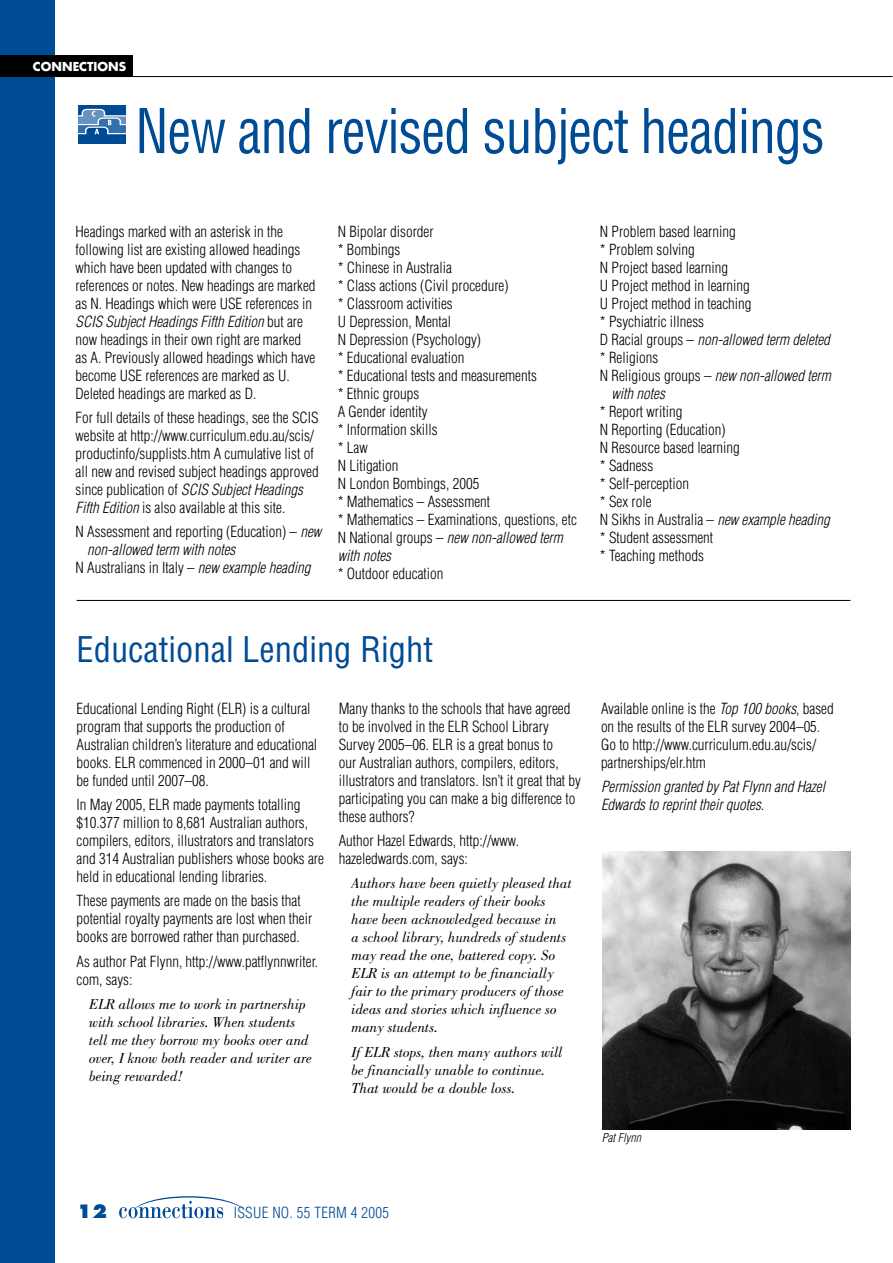
<style>
.page{position:relative;width:893px;height:1263px;background:#fff}
.page>*{position:absolute;margin:0;border:0;box-sizing:border-box;transform-origin:0 0}
.t1{font:condensed 60px "Helvetica";letter-spacing:-.02em;color:#004b95;scale:.9 1}
.t2{font:condensed 34.5px "Helvetica";color:#004b95}
.t3{font:800 18px "Futura";color:#004b95}
.t4{font:300 condensed 15px/18px "Helvetica";color:#000}
.t5{font:italic 15px/18px "Bodoni";color:#000}
.t6{font:italic 300 condensed 15px/18px "Helvetica";color:#000}
.t7{font:300 condensed 15px "Helvetica";letter-spacing:.02em;color:#004b95}
.t8{font:700 12px "Futura";color:#fff}
.t9{font:italic 300 condensed 12px "Helvetica";color:#000}
.s1{font-style:italic}
.s2{font-style:normal}
</style>
<div class="page">
<div style="left:0;top:0;width:55px;height:1263px;background:#004b95"></div>
<div style="left:0;top:55px;width:132px;height:22px;background:#000"></div>
<hr style="left:0;top:76px;width:893px;height:1px;background:#000">
<svg style="left:119px;top:1196px;width:127px;height:22px"></svg>
<div style="left:79px;top:106px;width:47px;height:37px;background:#004b95"></div>
<svg style="left:79px;top:108px;width:47px;height:27px"></svg>
<img style="left:602px;top:852px;width:248px;height:278px">
<hr style="left:77px;top:600px;width:773px;height:1px;background:#000">
<p class="t8" style="left:33px;top:58px;width:95px">CONNECTIONS</p>
<h1 class="t1" style="left:135px;top:94px;width:767px">New and revised subject headings</h1>
<p class="t4" style="left:76px;top:222px;width:241px">Headings marked with an asterisk in the following list are existing allowed headings which have been updated with changes to references or notes. New headings are marked as N. Headings which were USE references in <span class="s1">SCIS Subject Headings Fifth Edition</span> but are now headings in their own right are marked as A. Previously allowed headings which have become USE references are marked as U.<br>Deleted headings are marked as D.</p>
<p class="t4" style="left:76px;top:408px;width:245px">For full details of these headings, see the SCIS website at http://www.curriculum.edu.au/scis/ productinfo/supplists.htm A cumulative list of all new and revised subject headings approved since publication of <span class="s1">SCIS Subject Headings Fifth Edition</span> is also available at this site.</p>
<p class="t4" style="left:76px;top:523px;width:247px">N Assessment and reporting (Education) – <span class="s1">new</span></p>
<p class="t6" style="left:87px;top:541px;width:150px">non-allowed term with notes</p>
<p class="t4" style="left:76px;top:559px;width:236px">N Australians in Italy – <span class="s1">new example heading</span></p>
<p class="t4" style="left:338px;top:222px;width:241px">N Bipolar disorder<br>* Bombings<br>* Chinese in Australia<br>* Class actions (Civil procedure)<br>* Classroom activities<br>U Depression, Mental<br>N Depression (Psychology)<br>* Educational evaluation<br>* Educational tests and measurements<br>* Ethnic groups<br>A Gender identity<br>* Information skills<br>* Law<br>N Litigation<br>N London Bombings, 2005<br>* Mathematics – Assessment<br>* Mathematics – Examinations, questions, etc<br>N National groups – <span class="s1">new non-allowed term with notes</span></p>
<p class="t4" style="left:338px;top:564px;width:107px">* Outdoor education</p>
<p class="t4" style="left:600px;top:222px;width:137px">N Problem based learning</p>
<p class="t4" style="left:600px;top:240px;width:96px">* Problem solving</p>
<p class="t4" style="left:600px;top:258px;width:130px">N Project based learning</p>
<p class="t4" style="left:600px;top:276px;width:151px">U Project method in learning</p>
<p class="t4" style="left:600px;top:294px;width:153px">U Project method in teaching</p>
<p class="t4" style="left:600px;top:312px;width:106px">* Psychiatric illness</p>
<p class="t6" style="left:600px;top:330px;width:231px"><span class="s2">D Racial groups –</span> non-allowed term deleted</p>
<p class="t4" style="left:600px;top:348px;width:60px">* Religions</p>
<p class="t6" style="left:600px;top:366px;width:232px"><span class="s2">N Religious groups –</span> new non-allowed term</p>
<p class="t6" style="left:612px;top:384px;width:55px">with notes</p>
<p class="t4" style="left:600px;top:402px;width:231px">* Report writing<br>N Reporting (Education)<br>N Resource based learning<br>* Sadness<br>* Self-perception<br>* Sex role<br>N Sikhs in Australia – <span class="s1">new example heading </span>* Student assessment<br>* Teaching methods</p>
<h2 class="t2" style="left:77px;top:628px;width:358px">Educational Lending Right</h2>
<p class="t4" style="left:77px;top:699px;width:242px">Educational Lending Right (ELR) is a cultural program that supports the production of Australian children’s literature and educational books. ELR commenced in 2000–01 and will be funded until 2007–08.</p>
<p class="t4" style="left:77px;top:795px;width:249px">In May 2005, ELR made payments totalling $10.377 million to 8,681 Australian authors, compilers, editors, illustrators and translators and 314 Australian publishers whose books are held in educational lending libraries.</p>
<p class="t4" style="left:77px;top:892px;width:237px">These payments are made on the basis that potential royalty payments are lost when their books are borrowed rather than purchased.</p>
<p class="t4" style="left:77px;top:952px;width:243px">As author Pat Flynn, http://www.patflynnwriter. com, says:</p>
<p class="t5" style="left:89px;top:995px;width:224px">ELR allows me to work in partnership with school libraries. When students tell me they borrow my books over and over, I know both reader and writer are being rewarded!</p>
<p class="t4" style="left:339px;top:699px;width:244px">Many thanks to the schools that have agreed to be involved in the ELR School Library Survey 2005–06. ELR is a great bonus to<br>our Australian authors, compilers, editors, illustrators and translators. Isn’t it great that by participating you can make a big difference to these authors?</p>
<p class="t4" style="left:339px;top:831px;width:182px">Author Hazel Edwards, http://www. hazeledwards.com, says:</p>
<p class="t5" style="left:351px;top:874px;width:222px">Authors have been quietly pleased that the multiple readers of their books have been acknowledged because in<br>a school library, hundreds of students may read the one, battered copy. So ELR is an attempt to be financially fair to the primary producers of those ideas and stories which influence so many students.</p>
<p class="t5" style="left:351px;top:1043px;width:213px">If ELR stops, then many authors will be financially unable to continue.<br>That would be a double loss.</p>
<p class="t4" style="left:601px;top:699px;width:234px">Available online is the <span class="s1">Top 100 books</span>, based on the results of the ELR survey 2004–05.<br>Go to http://www.curriculum.edu.au/scis/ partnerships/elr.htm</p>
<p class="t6" style="left:601px;top:777px;width:226px">Permission granted by Pat Flynn and Hazel<br>Edwards to reprint their quotes.</p>
<p class="t9" style="left:602px;top:1130px;width:41px">Pat Flynn</p>
<p class="t3" style="left:77px;top:1200px;width:30px">12</p>
<p class="t7" style="left:234px;top:1203px;width:157px">ISSUE NO. 55 TERM 4 2005</p>
</div>
